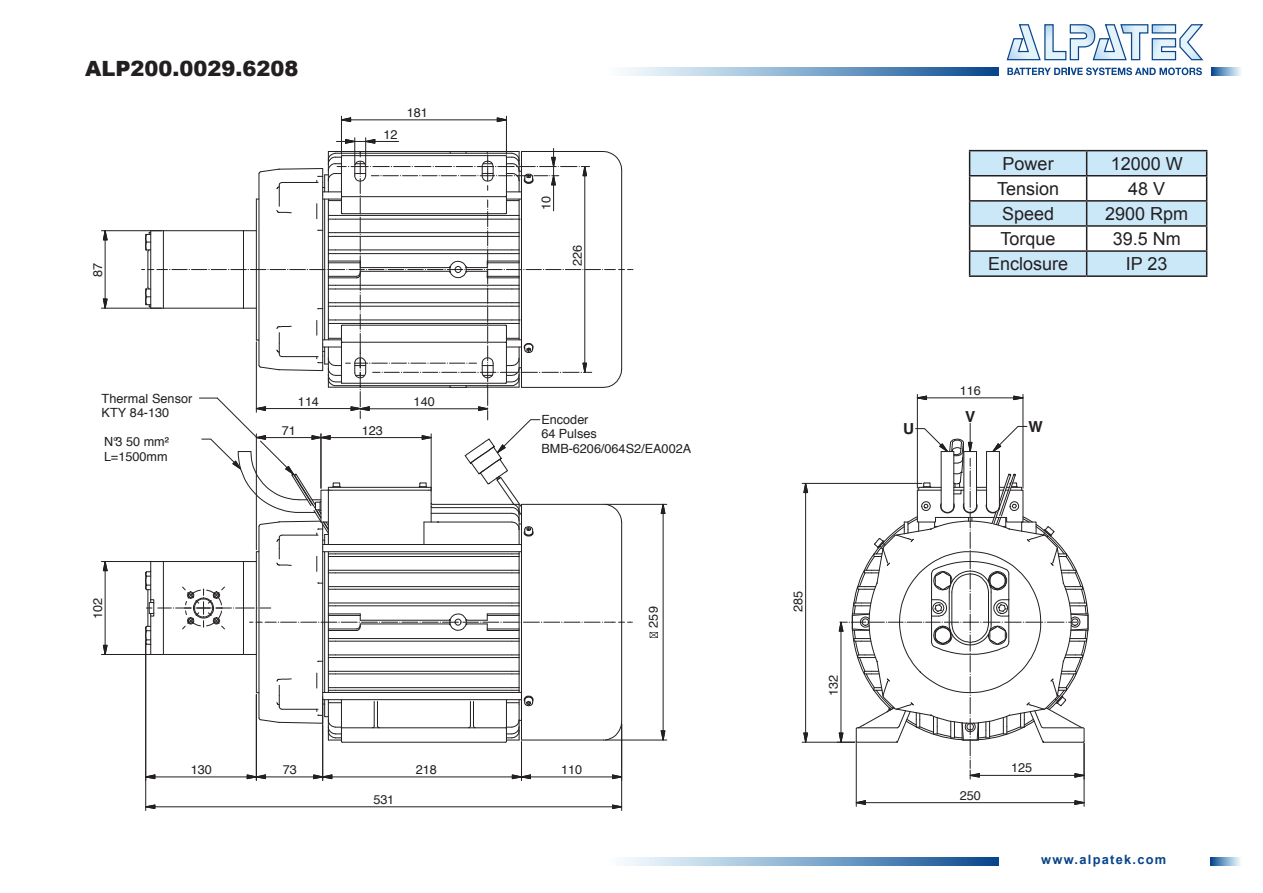
<style>
.page{position:relative;width:1263px;height:893px;background:#fff}
.page>*{position:absolute;margin:0;border:0;box-sizing:border-box;transform-origin:0 0}
.t1{font:900 21px "Arial";color:#231f20}
.t2{font:18px "Arial";color:#231f20}
.t3{font:italic 15.3px "Helvetica";letter-spacing:.005em;color:#231f20}
.t4{font:700 15.3px "Helvetica";color:#231f20}
.t5{font:700 12.9px "Arial";letter-spacing:.1em;color:#09458b}
.t6{font:12.6px/14.2px "Helvetica";color:#231f20}
</style>
<div class="page">
<svg style="left:1006px;top:24px;width:198px;height:37px"></svg>
<svg style="left:1007px;top:68px;width:195px;height:7px"></svg>
<svg style="left:624px;top:67px;width:375px;height:8px;background:#80a6ca"></svg>
<svg style="left:1211px;top:67px;width:30px;height:8px"></svg>
<svg style="left:624px;top:857px;width:375px;height:8px;background:#80a6ca"></svg>
<svg style="left:1211px;top:857px;width:29px;height:8px"></svg>
<svg style="left:916px;top:395px;width:11px;height:5px"></svg>
<svg style="left:1013px;top:395px;width:10px;height:5px"></svg>
<hr style="left:926px;top:398px;width:88px;height:1px;background:#231f20">
<hr style="left:917px;top:394px;width:1px;height:94px;background:#231f20">
<hr style="left:1023px;top:394px;width:1px;height:94px;background:#231f20">
<svg style="left:803px;top:732px;width:5px;height:10px"></svg>
<svg style="left:803px;top:482px;width:5px;height:11px"></svg>
<hr style="left:805px;top:493px;width:1px;height:240px;background:#231f20">
<hr style="left:802px;top:742px;width:53px;height:1px;background:#231f20">
<hr style="left:802px;top:483px;width:120px;height:1px;background:#231f20">
<svg style="left:855px;top:800px;width:11px;height:5px"></svg>
<svg style="left:1074px;top:800px;width:10px;height:5px"></svg>
<hr style="left:865px;top:802px;width:210px;height:1px;background:#231f20">
<hr style="left:856px;top:743px;width:1px;height:63px;background:#231f20">
<hr style="left:1084px;top:743px;width:1px;height:63px;background:#231f20">
<svg style="left:612px;top:804px;width:11px;height:5px"></svg>
<svg style="left:146px;top:804px;width:10px;height:5px"></svg>
<hr style="left:155px;top:806px;width:457px;height:1px;background:#231f20">
<hr style="left:621px;top:724px;width:1px;height:86px;background:#231f20">
<hr style="left:145px;top:644px;width:1px;height:166px;background:#231f20">
<svg style="left:612px;top:774px;width:11px;height:5px"></svg>
<hr style="left:530px;top:777px;width:82px;height:1px;background:#231f20">
<hr style="left:621px;top:724px;width:1px;height:56px;background:#231f20">
<svg style="left:512px;top:774px;width:19px;height:5px"></svg>
<hr style="left:332px;top:777px;width:180px;height:1px;background:#231f20">
<hr style="left:521px;top:742px;width:1px;height:38px;background:#231f20">
<svg style="left:313px;top:774px;width:20px;height:5px"></svg>
<hr style="left:265px;top:777px;width:49px;height:1px;background:#231f20">
<hr style="left:322px;top:698px;width:1px;height:82px;background:#231f20">
<svg style="left:246px;top:774px;width:20px;height:5px"></svg>
<svg style="left:146px;top:774px;width:10px;height:5px"></svg>
<hr style="left:155px;top:777px;width:92px;height:1px;background:#231f20">
<hr style="left:256px;top:694px;width:1px;height:86px;background:#231f20">
<svg style="left:650px;top:632px;width:8px;height:6px"></svg>
<svg style="left:660px;top:730px;width:6px;height:10px"></svg>
<svg style="left:660px;top:503px;width:6px;height:11px"></svg>
<hr style="left:663px;top:513px;width:1px;height:218px;background:#231f20">
<hr style="left:605px;top:504px;width:62px;height:1px;background:#231f20">
<hr style="left:605px;top:740px;width:62px;height:1px;background:#231f20">
<svg style="left:342px;top:117px;width:9px;height:5px"></svg>
<svg style="left:496px;top:117px;width:10px;height:5px"></svg>
<hr style="left:351px;top:120px;width:146px;height:1px;background:#231f20">
<hr style="left:506px;top:116px;width:1px;height:38px;background:#231f20">
<hr style="left:341px;top:116px;width:1px;height:38px;background:#231f20">
<svg style="left:103px;top:298px;width:5px;height:10px"></svg>
<svg style="left:103px;top:231px;width:5px;height:10px"></svg>
<hr style="left:105px;top:240px;width:1px;height:59px;background:#231f20">
<hr style="left:101px;top:230px;width:61px;height:1px;background:#231f20">
<hr style="left:101px;top:308px;width:61px;height:1px;background:#231f20">
<svg style="left:103px;top:562px;width:5px;height:9px"></svg>
<svg style="left:103px;top:645px;width:5px;height:9px"></svg>
<hr style="left:105px;top:571px;width:1px;height:74px;background:#231f20">
<hr style="left:101px;top:561px;width:61px;height:1px;background:#231f20">
<hr style="left:101px;top:654px;width:61px;height:1px;background:#231f20">
<svg style="left:142px;top:138px;width:491px;height:605px"></svg>
<svg style="left:837px;top:423px;width:252px;height:356px"></svg>
<hr style="left:969px;top:150px;width:118px;height:1px;background:#231f20">
<hr style="left:1087px;top:150px;width:120px;height:1px;background:#231f20">
<svg style="left:969px;top:151px;width:238px;height:124px"></svg>
<hr style="left:969px;top:275px;width:118px;height:2px;background:#231f20">
<hr style="left:1087px;top:275px;width:120px;height:2px;background:#231f20">
<p class="t3" style="left:111px;top:47px;width:59px">POWER</p>
<p class="t1" style="left:85px;top:53px;width:215px">ALP200.0029.6208</p>
<p class="t6" style="left:91px;top:277px;width:16px;rotate:-90deg">87</p>
<p class="t6" style="left:383px;top:127px;width:16px">12</p>
<p class="t6" style="left:407px;top:106px;width:23px">181</p>
<p class="t6" style="left:102px;top:392px;width:92px">Thermal Sensor<br>KTY 84-130</p>
<p class="t6" style="left:104px;top:435px;width:67px">N°3 50 mm²<br>L=1500mm</p>
<p class="t6" style="left:298px;top:395px;width:22px">114</p>
<p class="t6" style="left:413px;top:395px;width:23px">140</p>
<p class="t6" style="left:282px;top:424px;width:16px">71</p>
<p class="t6" style="left:362px;top:423px;width:23px">123</p>
<p class="t6" style="left:539px;top:210px;width:16px;rotate:-90deg">10</p>
<p class="t6" style="left:571px;top:266px;width:23px;rotate:-90deg">226</p>
<p class="t6" style="left:541px;top:413px;width:151px">Encoder<br>64 Pulses<br>BMB-6206/064S2/EA002A</p>
<p class="t4" style="left:903px;top:417px;width:13px">U</p>
<p class="t2" style="left:1003px;top:152px;width:53px">Power</p>
<p class="t2" style="left:1111px;top:152px;width:74px">12000 W</p>
<p class="t2" style="left:997px;top:177px;width:64px">Tension</p>
<p class="t2" style="left:1128px;top:177px;width:39px">48 V</p>
<p class="t2" style="left:1002px;top:202px;width:54px">Speed</p>
<p class="t2" style="left:1105px;top:202px;width:85px">2900 Rpm</p>
<p class="t2" style="left:1001px;top:227px;width:57px">Torque</p>
<p class="t2" style="left:1113px;top:227px;width:70px">39.5 Nm</p>
<p class="t2" style="left:988px;top:252px;width:82px">Enclosure</p>
<p class="t2" style="left:1126px;top:252px;width:43px">IP 23</p>
<p class="t6" style="left:960px;top:384px;width:23px">116</p>
<p class="t4" style="left:965px;top:404px;width:12px">V</p>
<p class="t4" style="left:1028px;top:414px;width:16px">W</p>
<p class="t6" style="left:91px;top:619px;width:23px;rotate:-90deg">102</p>
<p class="t6" style="left:191px;top:763px;width:23px">130</p>
<p class="t6" style="left:283px;top:763px;width:16px">73</p>
<p class="t6" style="left:416px;top:763px;width:22px">218</p>
<p class="t6" style="left:561px;top:763px;width:23px">110</p>
<p class="t6" style="left:373px;top:793px;width:22px">531</p>
<p class="t6" style="left:647px;top:628px;width:23px;rotate:-90deg">259</p>
<p class="t6" style="left:791px;top:612px;width:23px;rotate:-90deg">285</p>
<p class="t6" style="left:827px;top:696px;width:23px;rotate:-90deg">132</p>
<p class="t6" style="left:960px;top:788px;width:22px">250</p>
<p class="t6" style="left:1011px;top:761px;width:22px">125</p>
<p class="t5" style="left:1041px;top:851px;width:127px">www.alpatek.com</p>
</div>
